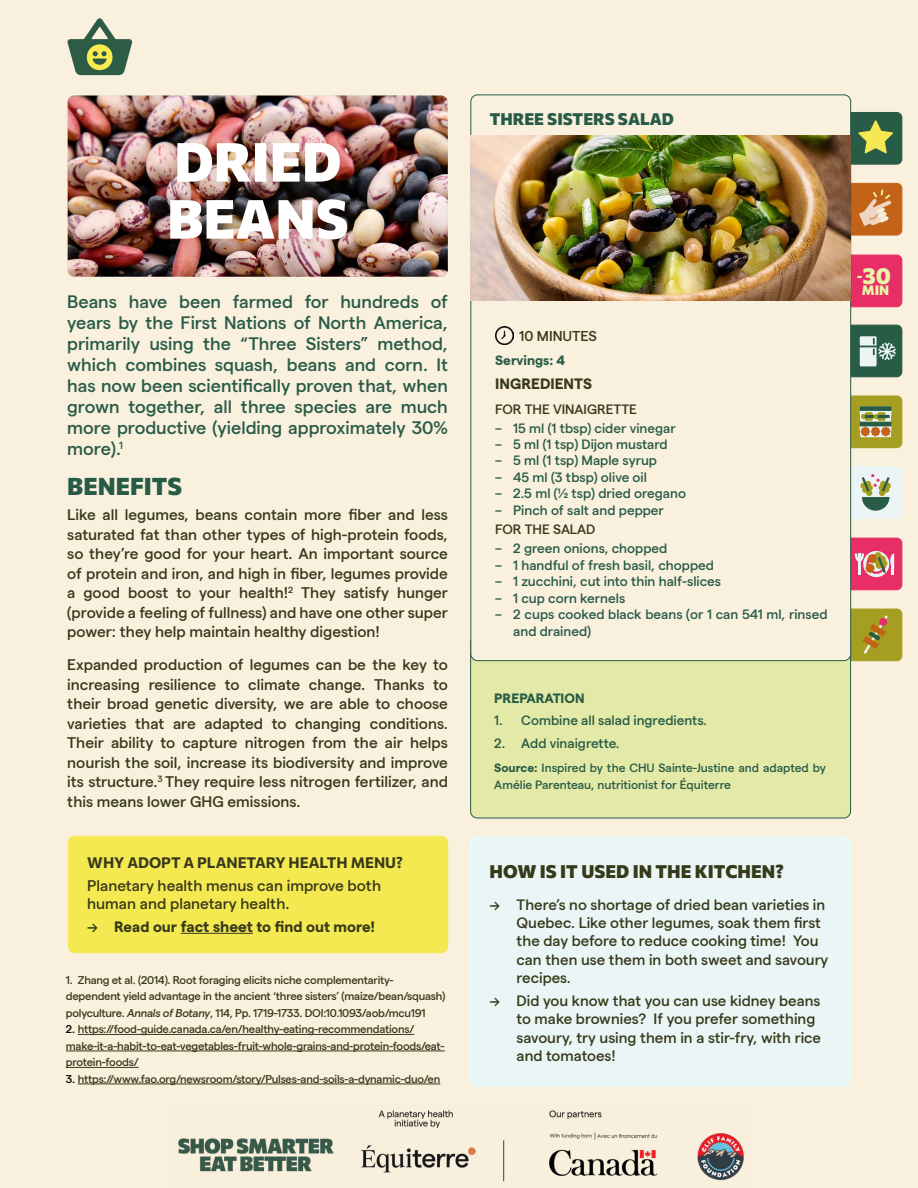
<style>
.page{position:relative;width:918px;height:1188px;background:#f9f0de}
.page>*{position:absolute;margin:0;border:0;box-sizing:border-box;transform-origin:0 0}
.t1{font:800 54px/57px "Commissioner";color:#fff}
.t2{font:800 24px "Commissioner";color:#285b47}
.t3{font:800 22.65px "Commissioner";color:#e6f5a6}
.t4{font:500 18px/21px "Matter";color:#285b47;text-align:justify}
.t5{font:800 18px "Commissioner";color:#373a1a}
.t6{font:800 16.5px "Commissioner";color:#285b47}
.t7{font:500 15.3px/19.5px "Matter";color:#373a1a;text-align:justify}
.t8{font:500 15px/18.3px "Matter";color:#373a1a}
.t9{font:700 15px "Matter";color:#373a1a}
.t10{font:700 15px "Commissioner";color:#373a1a}
.t11{font:500 14.25px "Matter";color:#373a1a}
.t12{font:500 13.5px/16.5px "Matter";color:#285b47}
.t13{font:500 13.5px "Matter";color:#373a1a}
.t14{font:700 13.5px "Matter";color:#285b47}
.t15{font:800 13.35px "Commissioner";color:#e6f5a6}
.t16{font:500 12px/16.8px "Matter";color:#285b47}
.t17{font:500 11.25px/16.5px "Matter";letter-spacing:-.02em;color:#373a1a}
.s1{font-weight:500;font-size:15.3px}
.s2{font-size:15.3px}
.s3{font-style:italic}
.s4{color:#000}
.s5{font-weight:700}
</style>
<div class="page">
<svg style="left:68px;top:18px;width:64px;height:57px"></svg>
<img style="left:178px;top:1110px;width:566px;height:72px">
<div style="left:845px;top:609px;width:57px;height:52px;background:#a69e21;border-radius:5px"></div>
<div style="left:845px;top:609px;width:57px;height:52px;border:1px solid #a69e21;border-radius:5px"></div>
<svg style="left:863px;top:615px;width:25px;height:39px"></svg>
<div style="left:845px;top:538px;width:57px;height:52px;background:#e82e66;border-radius:5px"></div>
<div style="left:845px;top:538px;width:57px;height:52px;border:1px solid #e82e66;border-radius:5px"></div>
<div style="left:863px;top:551px;width:26px;height:26px;background:#ebf5f5;border-radius:50%"></div>
<svg style="left:855px;top:552px;width:39px;height:23px"></svg>
<div style="left:869px;top:555px;width:7px;height:7px;background:#c26317;border-radius:50%"></div>
<div style="left:845px;top:467px;width:57px;height:52px;background:#ebf5f5;border-radius:5px"></div>
<div style="left:845px;top:467px;width:57px;height:52px;border:1px solid #ebf5f5;border-radius:5px"></div>
<svg style="left:860px;top:474px;width:31px;height:37px"></svg>
<div style="left:845px;top:255px;width:57px;height:52px;background:#e82e66;border-radius:5px"></div>
<div style="left:845px;top:255px;width:57px;height:52px;border:1px solid #e82e66;border-radius:5px"></div>
<div style="left:845px;top:325px;width:57px;height:52px;background:#295c47;border-radius:5px"></div>
<div style="left:845px;top:325px;width:57px;height:52px;border:1px solid #295c47;border-radius:5px"></div>
<div style="left:860px;top:336px;width:17px;height:30px;background:#ebf5f5"></div>
<svg style="left:859px;top:338px;width:37px;height:22px"></svg>
<div style="left:845px;top:396px;width:57px;height:52px;background:#a69e21;border-radius:5px"></div>
<div style="left:845px;top:396px;width:57px;height:52px;border:1px solid #a69e21;border-radius:5px"></div>
<div style="left:851px;top:397px;width:49px;height:50px;background:#a69e21;border-radius:50%"></div>
<svg style="left:859px;top:406px;width:33px;height:31px"></svg>
<div style="left:882px;top:428px;width:7px;height:7px;background:#c26317;border-radius:50%"></div>
<div style="left:845px;top:183px;width:57px;height:52px;background:#c26317;border-radius:5px"></div>
<div style="left:845px;top:183px;width:57px;height:52px;border:1px solid #c26317;border-radius:5px"></div>
<div style="left:851px;top:185px;width:49px;height:49px;background:#c26317;border-radius:50%"></div>
<svg style="left:859px;top:189px;width:32px;height:37px"></svg>
<div style="left:845px;top:112px;width:57px;height:52px;background:#295c47;border-radius:5px"></div>
<div style="left:845px;top:112px;width:57px;height:52px;border:1px solid #295c47;border-radius:5px"></div>
<div style="left:851px;top:114px;width:49px;height:49px;background:#295c47;border-radius:50%"></div>
<svg style="left:858px;top:120px;width:35px;height:34px"></svg>
<div style="left:471px;top:635px;width:380px;height:183px;background:#e3e9a6;border-radius:7px"></div>
<div style="left:471px;top:95px;width:380px;height:566px;background:#f9f0de;border-radius:7px"></div>
<img style="left:495px;top:327px;width:18px;height:17px">
<img style="left:471px;top:135px;width:380px;height:165px">
<img style="left:68px;top:96px;width:380px;height:181px">
<div style="left:153px;top:125px;width:221px;height:141px;background:#634101;opacity:.21"></div>
<hr style="left:78px;top:1034px;width:336px;height:1px;background:#373a1a">
<hr style="left:66px;top:1051px;width:379px;height:1px;background:#373a1a">
<hr style="left:66px;top:1067px;width:73px;height:1px;background:#373a1a">
<hr style="left:78px;top:1084px;width:362px;height:1px;background:#373a1a">
<div style="left:471px;top:837px;width:379px;height:249px;background:#eaf5f6;border-radius:7px"></div>
<div style="left:470px;top:836px;width:381px;height:251px;border:2px solid #e8fffb;border-radius:7px"></div>
<div style="left:68px;top:836px;width:380px;height:117px;background:#f5e952;border-radius:7px"></div>
<hr style="left:181px;top:933px;width:72px;height:1px;background:#373a1a">
<h1 class="t1" style="left:167px;top:129px;width:183px">DRIED<br>BEANS</h1>
<p class="t4" style="left:67px;top:290px;width:382px">Beans have been farmed for hundreds of years by the First Nations of North America, primarily using the “Three Sisters” method, which combines squash, beans and corn. It has now been scientifically proven that, when grown together, all three species are much more productive (yielding approximately 30% more).<sup>1</sup></p>
<h2 class="t2" style="left:67px;top:466px;width:116px">BENEFITS</h2>
<p class="t7" style="left:67px;top:504px;width:382px">Like all legumes, beans contain more fiber and less saturated fat than other types of high-protein foods, so they’re good for your heart. An important source of protein and iron, and high in fiber, legumes provide a good boost to your health!<sup>2</sup> They satisfy hunger (provide a feeling of fullness) and have one other super power: they help maintain healthy digestion!</p>
<p class="t7" style="left:67px;top:654px;width:382px">Expanded production of legumes can be the key to increasing resilience to climate change. Thanks to their broad genetic diversity, we are able to choose varieties that are adapted to changing conditions.<br>Their ability to capture nitrogen from the air helps nourish the soil, increase its biodiversity and improve its structure.<sup>3</sup> They require less nitrogen fertilizer, and this means lower GHG emissions.</p>
<p class="t10" style="left:87px;top:850px;width:317px">WHY ADOPT A PLANETARY HEALTH MENU?</p>
<p class="t7" style="left:87px;top:875px;width:295px;line-height:18.3px">Planetary health menus can improve both human and planetary health.</p>
<p class="t9" style="left:87px;top:915px;width:289px"><span class="s1">→</span> Read our <span class="s2">fact sheet</span> to find out more!</p>
<p class="t17" style="left:66px;top:971px;width:381px">1. Zhang et al. (2014). Root foraging elicits niche complementarity&shy;dependent yield advantage in the ancient ‘three sisters’ (maize/bean/squash) polyculture. <span class="s3">Annals of Botany</span>, 114, Pp. 1719-1733. DOI:10.1093/aob/mcu191</p>
<p class="t17" style="left:66px;top:1020px;width:380px"><span class="s4">2.</span> https://food-guide.canada.ca/en/healthy-eating-recommendations/ make-it-a-habit-to-eat-vegetables-fruit-whole-grains-and-protein-foods/eat&shy;protein-foods/</p>
<p class="t17" style="left:66px;top:1070px;width:376px"><span class="s4">3.</span> https://www.fao.org/newsroom/story/Pulses-and-soils-a-dynamic-duo/en</p>
<p class="t6" style="left:490px;top:105px;width:186px">THREE SISTERS SALAD</p>
<p class="t11" style="left:519px;top:325px;width:79px">10 MINUTES</p>
<p class="t14" style="left:495px;top:351px;width:71px">Servings: 4</p>
<p class="t9" style="left:495px;top:373px;width:98px">INGREDIENTS</p>
<p class="t13" style="left:495px;top:399px;width:143px">FOR THE VINAIGRETTE</p>
<p class="t12" style="left:495px;top:418px;width:182px">– 15 ml (1 tbsp) cider vinegar</p>
<p class="t12" style="left:495px;top:435px;width:174px">– 5 ml (1 tsp) Dijon mustard</p>
<p class="t12" style="left:495px;top:451px;width:163px">– 5 ml (1 tsp) Maple syrup</p>
<p class="t12" style="left:495px;top:468px;width:153px">– 45 ml (3 tbsp) olive oil</p>
<p class="t12" style="left:495px;top:484px;width:192px">– 2.5 ml (½ tsp) dried oregano</p>
<p class="t12" style="left:495px;top:501px;width:170px">– Pinch of salt and pepper</p>
<p class="t13" style="left:495px;top:520px;width:102px">FOR THE SALAD</p>
<p class="t12" style="left:495px;top:539px;width:174px">– 2 green onions, chopped</p>
<p class="t12" style="left:495px;top:556px;width:220px">– 1 handful of fresh basil, chopped</p>
<p class="t12" style="left:495px;top:572px;width:227px">– 1 zucchini, cut into thin half-slices</p>
<p class="t12" style="left:495px;top:589px;width:132px">– 1 cup corn kernels</p>
<p class="t12" style="left:513px;top:605px;width:316px;text-indent:-18px">– 2 cups cooked black beans (or 1 can 541 ml, rinsed and drained)</p>
<p class="t14" style="left:494px;top:688px;width:92px">PREPARATION</p>
<p class="t12" style="left:494px;top:711px;width:214px">1. Combine all salad ingredients.</p>
<p class="t12" style="left:494px;top:734px;width:127px">2. Add vinaigrette.</p>
<p class="t16" style="left:494px;top:758px;width:333px"><span class="s5">Source:</span> Inspired by the CHU Sainte-Justine and adapted by<br>Amélie Parenteau, nutritionist for Équiterre</p>
<h3 class="t3" style="left:857px;top:257px;width:36px"><sup>-</sup>30</h3>
<p class="t15" style="left:862px;top:279px;width:29px">MIN</p>
<p class="t5" style="left:490px;top:856px;width:296px">HOW IS IT USED IN THE KITCHEN?</p>
<p class="t8" style="left:517px;top:894px;width:313px;text-indent:-27px">→ There’s no shortage of dried bean varieties in Quebec. Like other legumes, soak them first the day before to reduce cooking time! You can then use them in both sweet and savoury recipes.</p>
<p class="t8" style="left:517px;top:990px;width:306px;text-indent:-27px">→ Did you know that you can use kidney beans to make brownies? If you prefer something savoury, try using them in a stir-fry, with rice and tomatoes!</p>
</div>
